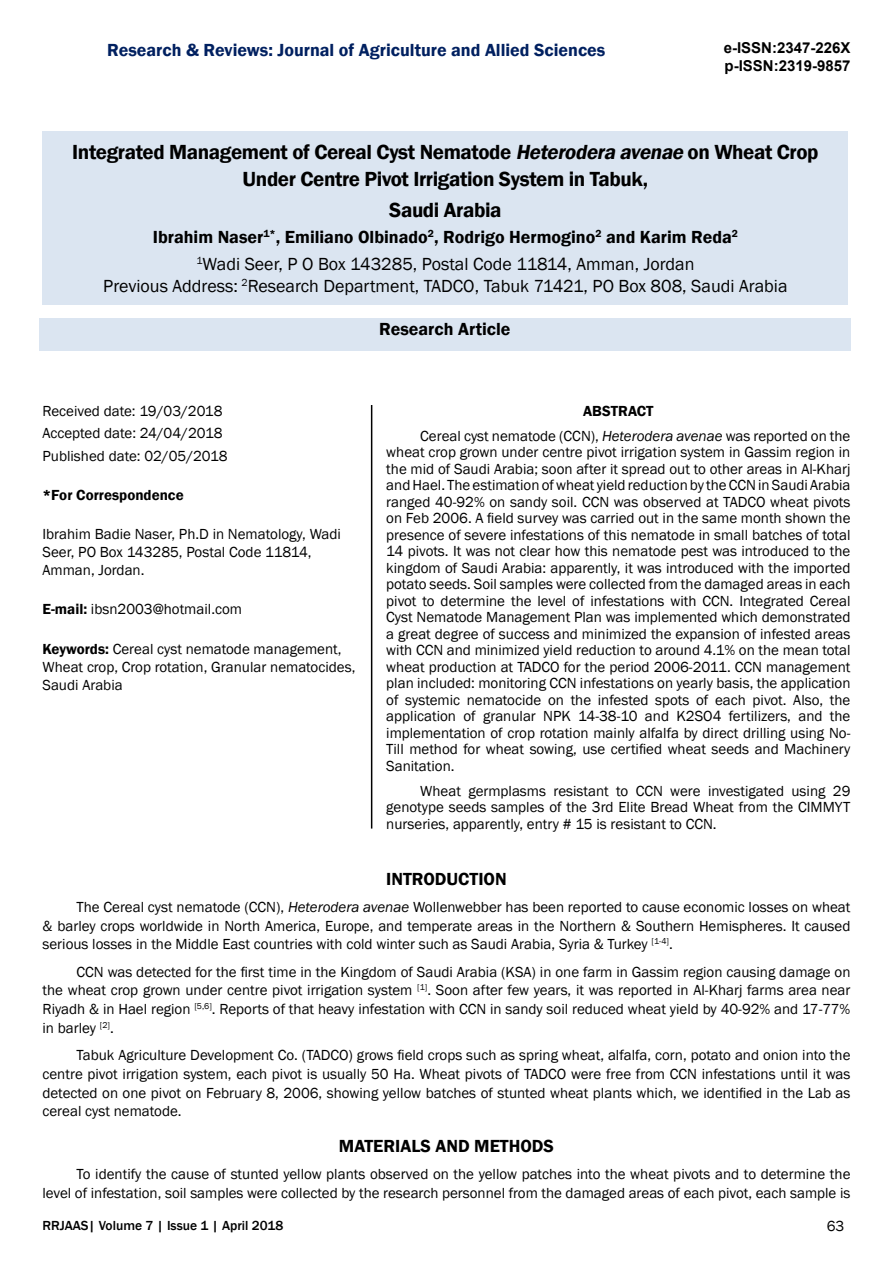
<style>
.page{position:relative;width:893px;height:1263px;background:#fff}
.page>*{position:absolute;margin:0;border:0;box-sizing:border-box;transform-origin:0 0}
.t1{font:600 21px/27px "Franklin Gothic";letter-spacing:-.02em;color:#000;text-align:center}
.t2{font:600 18px/26.1px "Franklin Gothic";color:#000;text-align:center}
.t3{font:18px "Franklin Gothic";color:#000}
.t4{font:600 18px "Franklin Gothic";color:#002060}
.t5{font:15px/16.5px "Franklin Gothic";color:#000;text-align:justify}
.t6{font:700 15px/18px "Arial";color:#000}
.t7{font:600 15px "Franklin Gothic";color:#000}
.t8{font:500 13.5px "Franklin Gothic";color:#000}
.s1{font-style:italic}
.s2{font-weight:400}
.s3{font-weight:600}
</style>
<div class="page">
<div style="left:43px;top:131px;width:805px;height:174px;background:#dbe5f1"></div>
<div style="left:39px;top:318px;width:811px;height:32px;background:#dbe5f1"></div>
<hr style="left:371px;top:405px;width:1px;height:423px;background:#000">
<p class="t4" style="left:107px;top:38px;width:500px">Research &amp; Reviews: Journal of Agriculture and Allied Sciences</p>
<p class="t6" style="left:724px;top:40px;width:128px">e-ISSN:2347-226X p-ISSN:2319-9857</p>
<h1 class="t1" style="left:72px;top:138px;width:748px">Integrated Management of Cereal Cyst Nematode <span class="s1">Heterodera avenae</span> on Wheat Crop<br>Under Centre Pivot Irrigation System in Tabuk,</h1>
<h1 class="t1" style="left:389px;top:197px;width:114px">Saudi Arabia</h1>
<p class="t2" style="left:153px;top:224px;width:587px">Ibrahim Naser<sup>1*</sup>, Emiliano Olbinado<sup>2</sup>, Rodrigo Hermogino<sup>2</sup> and Karim Reda<sup>2<br></sup><sup>1</sup><span class="s2">Wadi Seer, P O Box 143285, Postal Code 11814, Amman, Jordan</span></p>
<p class="t3" style="left:103px;top:275px;width:686px">Previous Address: <sup>2</sup>Research Department, TADCO, Tabuk 71421, PO Box 808, Saudi Arabia</p>
<p class="t2" style="left:379px;top:316px;width:133px">Research Article</p>
<p class="t5" style="left:43px;top:400px;width:187px;line-height:22.5px;text-align:left">Received date: 19/03/2018<br>Accepted date: 24/04/2018<br>Published date: 02/05/2018</p>
<p class="t7" style="left:43px;top:485px;width:143px">*For Correspondence</p>
<p class="t5" style="left:43px;top:525px;width:300px;line-height:18px;text-align:left">Ibrahim Badie Naser, Ph.D in Nematology, Wadi<br>Seer, PO Box 143285, Postal Code 11814,<br>Amman, Jordan.</p>
<p class="t5" style="left:43px;top:601px;width:201px"><span class="s3">E-mail:</span> ibsn2003@hotmail.com</p>
<p class="t5" style="left:43px;top:640px;width:314px;line-height:18px;text-align:left"><span class="s3">Keywords:</span> Cereal cyst nematode management,<br>Wheat crop, Crop rotation, Granular nematocides,<br>Saudi Arabia</p>
<p class="t5" style="left:420px;top:398px;width:432px;line-height:25px;text-indent:163px"><span class="s3">ABSTRACT<br></span>Cereal cyst nematode (CCN), <span class="s1">Heterodera avenae</span> was reported on the</p>
<p class="t5" style="left:386px;top:444px;width:466px">wheat crop grown under centre pivot irrigation system in Gassim region in the mid of Saudi Arabia; soon after it spread out to other areas in Al-Kharj and Hael. The estimation of wheat yield reduction by the CCN in Saudi Arabia ranged 40-92% on sandy soil. CCN was observed at TADCO wheat pivots on Feb 2006. A field survey was carried out in the same month shown the presence of severe infestations of this nematode in small batches of total 14 pivots. It was not clear how this nematode pest was introduced to the kingdom of Saudi Arabia: apparently, it was introduced with the imported potato seeds. Soil samples were collected from the damaged areas in each pivot to determine the level of infestations with CCN. Integrated Cereal Cyst Nematode Management Plan was implemented which demonstrated a great degree of success and minimized the expansion of infested areas with CCN and minimized yield reduction to around 4.1% on the mean total wheat production at TADCO for the period 2006-2011. CCN management plan included: monitoring CCN infestations on yearly basis, the application of systemic nematocide on the infested spots of each pivot. Also, the application of granular NPK 14-38-10 and K2SO4 fertilizers, and the implementation of crop rotation mainly alfalfa by direct drilling using No-Till method for wheat sowing, use certified wheat seeds and Machinery Sanitation.</p>
<p class="t5" style="left:386px;top:783px;width:466px;text-indent:34px">Wheat germplasms resistant to CCN were investigated using 29 genotype seeds samples of the 3rd Elite Bread Wheat from the CIMMYT nurseries, apparently, entry # 15 is resistant to CCN.</p>
<p class="t2" style="left:386px;top:866px;width:122px">INTRODUCTION</p>
<p class="t5" style="left:43px;top:898px;width:809px;line-height:18.8px;text-indent:34px">The Cereal cyst nematode (CCN), <span class="s1">Heterodera avenae</span> Wollenwebber has been reported to cause economic losses on wheat &amp; barley crops worldwide in North America, Europe, and temperate areas in the Northern &amp; Southern Hemispheres. It caused serious losses in the Middle East countries with cold winter such as Saudi Arabia, Syria &amp; Turkey <sup>[1-4]</sup>.</p>
<p class="t5" style="left:43px;top:962px;width:809px;line-height:18.8px;text-indent:34px">CCN was detected for the first time in the Kingdom of Saudi Arabia (KSA) in one farm in Gassim region causing damage on the wheat crop grown under centre pivot irrigation system <sup>[1]</sup>. Soon after few years, it was reported in Al-Kharj farms area near Riyadh &amp; in Hael region <sup>[5,6]</sup>. Reports of that heavy infestation with CCN in sandy soil reduced wheat yield by 40-92% and 17-77% in barley <sup>[2]</sup>.</p>
<p class="t5" style="left:43px;top:1046px;width:809px;line-height:18.8px;text-indent:34px">Tabuk Agriculture Development Co. (TADCO) grows field crops such as spring wheat, alfalfa, corn, potato and onion into the centre pivot irrigation system, each pivot is usually 50 Ha. Wheat pivots of TADCO were free from CCN infestations until it was detected on one pivot on February 8, 2006, showing yellow batches of stunted wheat plants which, we identified in the Lab as cereal cyst nematode.</p>
<p class="t2" style="left:339px;top:1133px;width:217px">MATERIALS AND METHODS</p>
<p class="t5" style="left:43px;top:1165px;width:809px;line-height:18.8px;text-align:right">To identify the cause of stunted yellow plants observed on the yellow patches into the wheat pivots and to determine the<br>level of infestation, soil samples were collected by the research personnel from the damaged areas of each pivot, each sample is</p>
<p class="t8" style="left:43px;top:1217px;width:242px">RRJAAS| Volume 7 | Issue 1 | April 2018</p>
<p class="t5" style="left:827px;top:1218px;width:19px">63</p>
</div>
